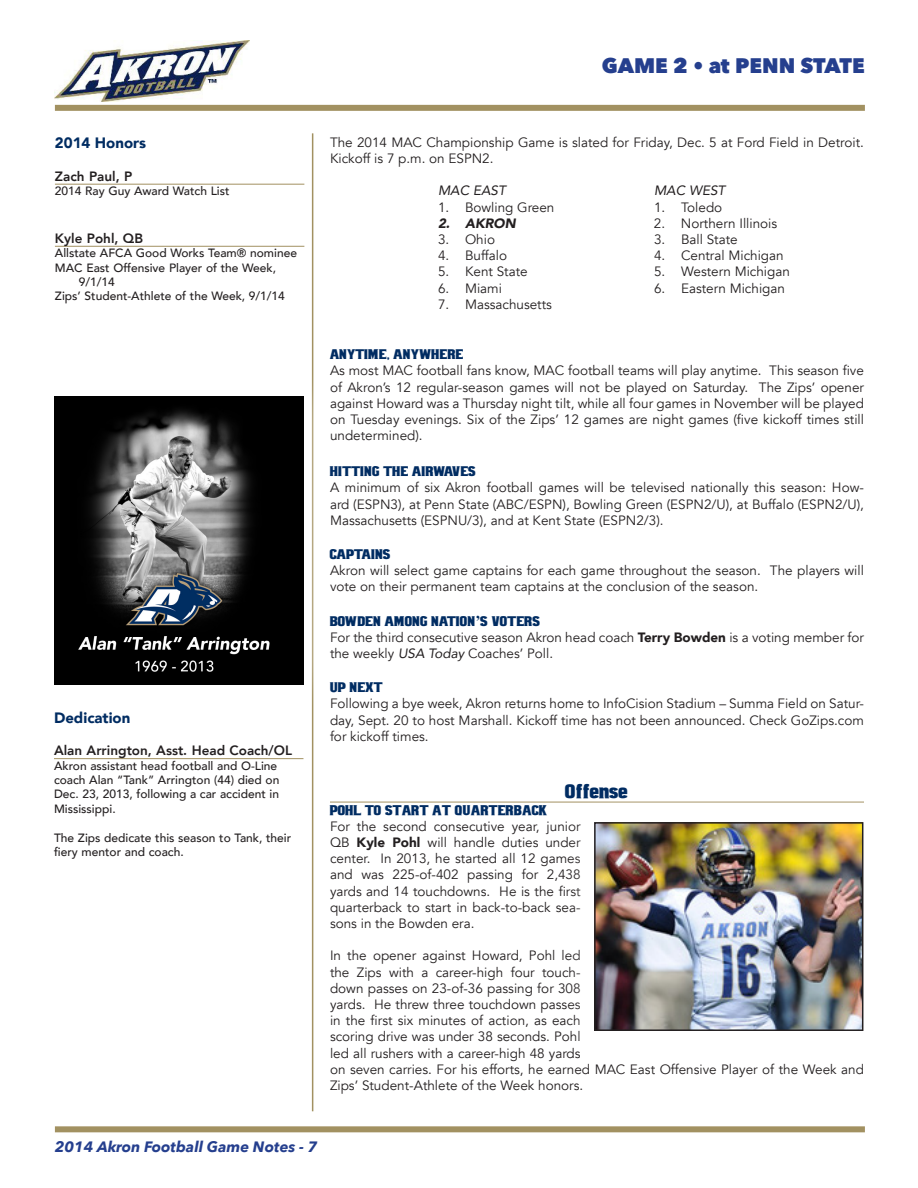
<style>
.page{position:relative;width:918px;height:1188px;background:#fff}
.page>*{position:absolute;margin:0;border:0;box-sizing:border-box;transform-origin:0 0}
.t1{font:800 21px "Avenir Next";color:#253f8e}
.t2{font:700 21px "Akron";color:#002c62}
.t3{font:700 15px "Akron";color:#002c62}
.t4{font:italic 700 15px "Avenir Next";color:#253f8e}
.t5{font:700 15px "Akron";color:#002c62}
.t6{font:900 15px "Avenir";color:#002c62}
.t7{font:13.5px/16.2px "Avenir";color:#231f20}
.t8{font:800 13.5px "Avenir";color:#231f20}
.t9{font:italic 13.5px "Avenir";color:#231f20}
.t10{font:italic 900 13.5px "Avenir";color:#231f20}
.t11{font:500 12px/14.4px "Avenir";color:#231f20}
.s1{font-family:"Times"}
.s2{font-weight:900}
.s3{font-style:italic}
</style>
<div class="page">
<div style="left:55px;top:105px;width:810px;height:6px;background:#a29161"></div>
<div style="left:55px;top:1126px;width:810px;height:6px;background:#a29161"></div>
<img style="left:55px;top:40px;width:194px;height:62px">
<hr style="left:55px;top:184px;width:249px;height:1px;background:#a29161">
<hr style="left:55px;top:246px;width:249px;height:1px;background:#a29161">
<hr style="left:312px;top:133px;width:1px;height:978px;background:#a29161">
<hr style="left:330px;top:802px;width:534px;height:1px;background:#a29161">
<div style="left:22px;top:365px;width:313px;height:351px;background:#fff"></div>
<img style="left:54px;top:396px;width:249px;height:288px">
<hr style="left:54px;top:758px;width:249px;height:1px;background:#a29161">
<div style="left:563px;top:791px;width:332px;height:271px;background:#fff"></div>
<img style="left:597px;top:825px;width:263px;height:203px">
<div style="left:594px;top:822px;width:269px;height:209px;border:2px solid #231f20"></div>
<h1 class="t1" style="left:602px;top:53px;width:265px">GAME 2 • at PENN STATE</h1>
<p class="t6" style="left:55px;top:130px;width:93px">2014 Honors</p>
<p class="t8" style="left:55px;top:166px;width:79px">Zach Paul, P</p>
<p class="t11" style="left:55px;top:183px;width:176px">2014 Ray Guy Award Watch List</p>
<p class="t8" style="left:55px;top:228px;width:90px">Kyle Pohl, QB</p>
<p class="t11" style="left:55px;top:245px;width:244px">Allstate AFCA Good Works Team® nominee</p>
<p class="t11" style="left:55px;top:260px;width:223px">MAC East Offensive Player of the Week,</p>
<p class="t11" style="left:79px;top:274px;width:38px">9/1/14</p>
<p class="t11" style="left:55px;top:288px;width:232px">Zips’ Student-Athlete of the Week, 9/1/14</p>
<p class="t6" style="left:54px;top:705px;width:78px">Dedication</p>
<p class="t8" style="left:54px;top:740px;width:240px">Alan Arrington, Asst. Head Coach/OL</p>
<p class="t11" style="left:54px;top:758px;width:227px">Akron assistant head football and O-Line coach Alan “Tank” Arrington (44) died on Dec. 23, 2013, following a car accident in Mississippi.</p>
<p class="t11" style="left:54px;top:830px;width:239px">The Zips dedicate this season to Tank, their fiery mentor and coach.</p>
<p class="t7" style="left:330px;top:134px;width:535px">The 2014 MAC Championship Game is slated for Friday, Dec. 5 at Ford Field in Detroit.<br>Kickoff is 7 p.m. on ESPN2.</p>
<p class="t9" style="left:438px;top:183px;width:69px">MAC EAST</p>
<p class="t9" style="left:654px;top:183px;width:73px">MAC WEST</p>
<p class="t7" style="left:438px;top:199px;width:118px">1. Bowling Green</p>
<p class="t7" style="left:654px;top:199px;width:70px">1. Toledo</p>
<p class="t10" style="left:438px;top:212px;width:79px">2. AKRON</p>
<p class="t7" style="left:654px;top:215px;width:125px">2. Northern Illinois</p>
<p class="t7" style="left:438px;top:232px;width:59px">3. Ohio</p>
<p class="t7" style="left:654px;top:232px;width:85px">3. Ball State</p>
<p class="t7" style="left:438px;top:248px;width:71px">4. Buffalo</p>
<p class="t7" style="left:654px;top:248px;width:131px">4. Central Michigan</p>
<p class="t7" style="left:438px;top:264px;width:91px">5. Kent State</p>
<p class="t7" style="left:654px;top:264px;width:137px">5. Western Michigan</p>
<p class="t7" style="left:438px;top:280px;width:66px">6. Miami</p>
<p class="t7" style="left:654px;top:280px;width:133px">6. Eastern Michigan</p>
<p class="t7" style="left:438px;top:296px;width:116px">7. Massachusetts</p>
<p class="t3" style="left:330px;top:347px;width:135px">ANYTIME, ANYWHERE</p>
<p class="t7" style="left:330px;top:363px;width:536px;text-align:justify">As most MAC football fans know, MAC football teams will play anytime. This season five of Akron’s 12 regular-season games will not be played on Saturday. The Zips’ opener against Howard was a Thursday night tilt, while all four games in November will be played on Tuesday evenings. Six of the Zips’ 12 games are night games (five kickoff times still undetermined).</p>
<p class="t3" style="left:330px;top:464px;width:148px">HITTING THE AIRWAVES</p>
<p class="t7" style="left:330px;top:480px;width:536px;text-align:justify">A minimum of six Akron football games will be televised nationally this season: How&shy;ard (ESPN3), at Penn State (ABC/ESPN), Bowling Green (ESPN2/U), at Buffalo (ESPN2/U), Massachusetts (ESPNU/3), and at Kent State (ESPN2/3).</p>
<p class="t3" style="left:330px;top:547px;width:62px">CAPTAINS</p>
<p class="t7" style="left:330px;top:563px;width:535px">Akron will select game captains for each game throughout the season. The players will vote on their permanent team captains at the conclusion of the season.</p>
<p class="t3" style="left:330px;top:614px;width:212px">BOWDEN AMONG NATION<span class="s1">’</span>S VOTERS</p>
<p class="t7" style="left:330px;top:629px;width:535px">For the third consecutive season Akron head coach <span class="s2">Terry Bowden</span> is a voting member for the weekly <span class="s3">USA Today</span> Coaches’ Poll.</p>
<p class="t3" style="left:330px;top:680px;width:55px">UP NEXT</p>
<p class="t7" style="left:330px;top:696px;width:536px;text-align:justify">Following a bye week, Akron returns home to InfoCision Stadium – Summa Field on Satur&shy;day, Sept. 20 to host Marshall. Kickoff time has not been announced. Check GoZips.com for kickoff times.</p>
<p class="t2" style="left:566px;top:781px;width:64px">Offense</p>
<p class="t5" style="left:330px;top:803px;width:219px">POHL TO START AT QUARTERBACK</p>
<p class="t7" style="left:330px;top:818px;width:252px;text-align:justify">For the second consecutive year, junior QB <span class="s2">Kyle Pohl</span> will handle duties under center. In 2013, he started all 12 games and was 225-of-402 passing for 2,438 yards and 14 touchdowns. He is the first quarterback to start in back-to-back sea&shy;sons in the Bowden era.</p>
<p class="t7" style="left:330px;top:948px;width:535px">In the opener against Howard, Pohl led<br>the Zips with a career-high four touch-<br>down passes on 23-of-36 passing for 308<br>yards. He threw three touchdown passes<br>in the first six minutes of action, as each<br>scoring drive was under 38 seconds. Pohl<br>led all rushers with a career-high 48 yards<br>on seven carries. For his efforts, he earned MAC East Offensive Player of the Week and Zips’ Student-Athlete of the Week honors.</p>
<p class="t4" style="left:55px;top:1134px;width:264px">2014 Akron Football Game Notes - 7</p>
</div>
